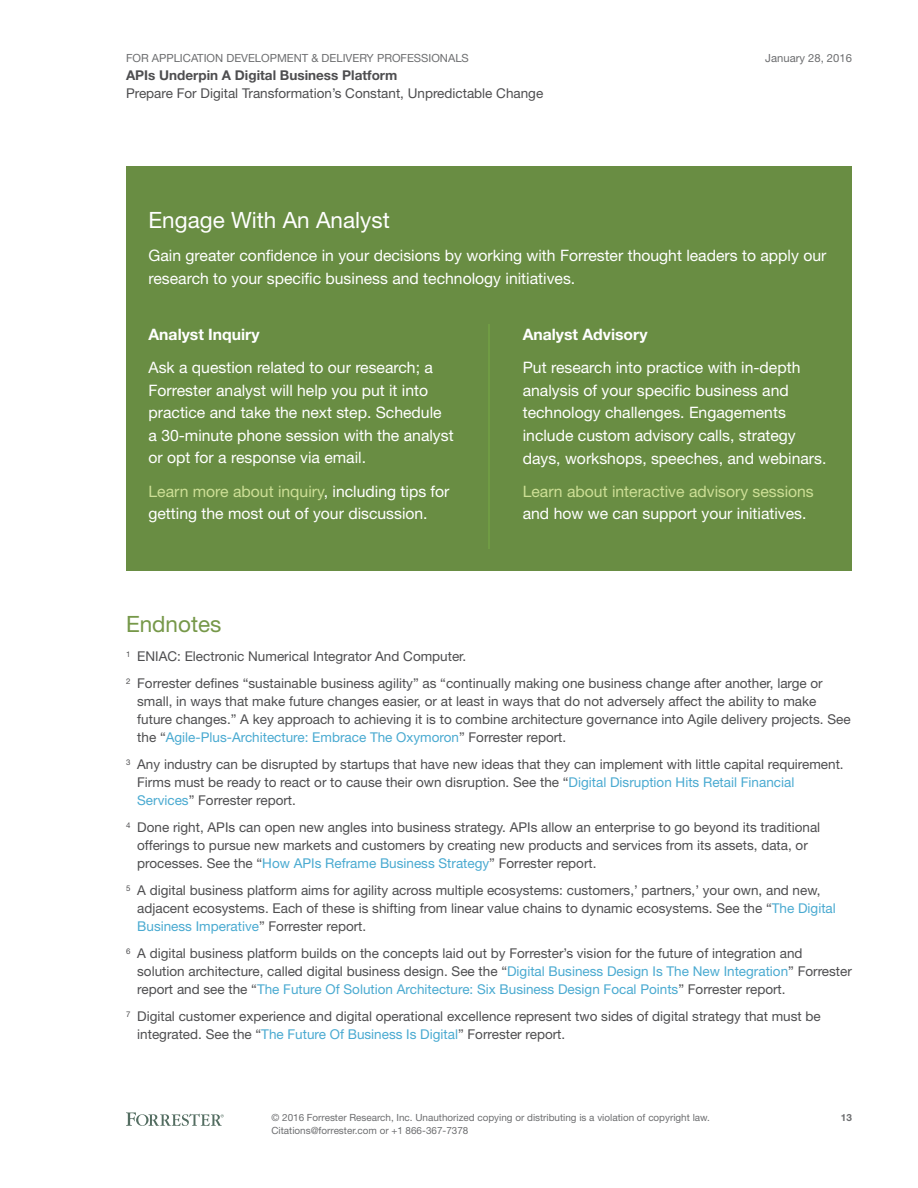
<style>
.page{position:relative;width:918px;height:1188px;background:#fff}
.page>*{position:absolute;margin:0;border:0;box-sizing:border-box;transform-origin:0 0}
.t1{font:22.5px "Helvetica Neue LT Std";color:#fff}
.t2{font:22.5px "Helvetica Neue LT Std";color:#769849}
.t3{font:15.75px/22.5px "Helvetica Neue LT Std";color:#fff}
.t4{font:15.75px "Helvetica Neue LT Std";color:#cddf96}
.t5{font:700 15.75px "Helvetica Neue LT Std";color:#fff}
.t6{font:13.5px/18px "Helvetica Neue LT Std";color:#4e4e50}
.t7{font:700 13.5px "Helvetica Neue LT Std";color:#4e4e50}
.t8{font:11.25px "Helvetica Neue LT Std";color:#6d6e70}
.t9{font:9.9px/12.8px "Helvetica Neue LT Std";color:#6d6e70}
.t10{font:700 9.9px "Helvetica Neue LT Std";color:#6d6e70}
.s1{color:#cddf96}
.s2{color:#4aaad1}
</style>
<div class="page">
<svg style="left:126px;top:1112px;width:98px;height:14px"></svg>
<div style="left:126px;top:166px;width:726px;height:406px;background:#698d43"></div>
<hr style="left:488px;top:324px;width:2px;height:225px;background:#73a145">
<p class="t8" style="left:126px;top:51px;width:344px">For Application Development &amp; Delivery Professionals</p>
<p class="t7" style="left:126px;top:67px;width:273px">APIs Underpin A Digital Business Platform</p>
<p class="t6" style="left:126px;top:84px;width:419px">Prepare For Digital Transformation’s Constant, Unpredictable Change</p>
<p class="t8" style="left:765px;top:51px;width:88px">January 28, 2016</p>
<h1 class="t1" style="left:148px;top:206px;width:243px">Engage With An Analyst</h1>
<p class="t3" style="left:148px;top:244px;width:679px">Gain greater confidence in your decisions by working with Forrester thought leaders to apply our research to your specific business and technology initiatives.</p>
<p class="t5" style="left:148px;top:324px;width:113px">Analyst Inquiry</p>
<p class="t3" style="left:148px;top:356px;width:307px">Ask a question related to our research; a Forrester analyst will help you put it into practice and take the next step. Schedule a 30-minute phone session with the analyst or opt for a response via email.</p>
<p class="t3" style="left:148px;top:480px;width:303px"><span class="s1">Learn more about inquiry</span>, including tips for getting the most out of your discussion.</p>
<p class="t5" style="left:523px;top:324px;width:126px">Analyst Advisory</p>
<p class="t3" style="left:523px;top:356px;width:305px">Put research into practice with in-depth analysis of your specific business and technology challenges. Engagements include custom advisory calls, strategy days, workshops, speeches, and webinars.</p>
<p class="t4" style="left:523px;top:482px;width:293px">Learn about interactive advisory sessions</p>
<p class="t3" style="left:523px;top:502px;width:285px">and how we can support your initiatives.</p>
<h1 class="t2" style="left:126px;top:611px;width:97px">Endnotes</h1>
<p class="t6" style="left:126px;top:643px;width:698px;line-height:27px"><sup>1</sup> ENIAC: Electronic Numerical Integrator And Computer.<br><sup>2</sup> Forrester defines “sustainable business agility” as “continually making one business change after another, large or</p>
<p class="t6" style="left:137px;top:692px;width:715px">small, in ways that make future changes easier, or at least in ways that do not adversely affect the ability to make future changes.” A key approach to achieving it is to combine architecture governance into Agile delivery projects. See the “<span class="s2">Agile-Plus-Architecture: Embrace The Oxymoron</span>” Forrester report.</p>
<p class="t6" style="left:137px;top:755px;width:708px;text-indent:-11px"><sup>3</sup> Any industry can be disrupted by startups that have new ideas that they can implement with little capital requirement.<br>Firms must be ready to react or to cause their own disruption. See the “<span class="s2">Digital Disruption Hits Retail Financial<br>Services</span>” Forrester report.</p>
<p class="t6" style="left:137px;top:818px;width:685px;text-indent:-11px"><sup>4</sup> Done right, APIs can open new angles into business strategy. APIs allow an enterprise to go beyond its traditional offerings to pursue new markets and customers by creating new products and services from its assets, data, or processes. See the “<span class="s2">How APIs Reframe Business Strategy</span>” Forrester report.</p>
<p class="t6" style="left:137px;top:881px;width:700px;text-indent:-11px"><sup>5</sup> A digital business platform aims for agility across multiple ecosystems: customers,’ partners,’ your own, and new, adjacent ecosystems. Each of these is shifting from linear value chains to dynamic ecosystems. See the “<span class="s2">The Digital<br>Business Imperative</span>” Forrester report.</p>
<p class="t6" style="left:137px;top:944px;width:716px;text-indent:-11px"><sup>6</sup> A digital business platform builds on the concepts laid out by Forrester’s vision for the future of integration and solution architecture, called digital business design. See the “<span class="s2">Digital Business Design Is The New Integration</span>” Forrester report and see the “<span class="s2">The Future Of Solution Architecture: Six Business Design Focal Points</span>” Forrester report.</p>
<p class="t6" style="left:137px;top:1007px;width:685px;text-indent:-11px"><sup>7</sup> Digital customer experience and digital operational excellence represent two sides of digital strategy that must be integrated. See the “<span class="s2">The Future Of Business Is Digital</span>” Forrester report.</p>
<p class="t9" style="left:272px;top:1111px;width:440px">© 2016 Forrester Research, I nc. Unauthorized copying or distributing is a violation of copyright law.<br>Citations@forrester.com or +1 866-367-7378</p>
<p class="t10" style="left:841px;top:1112px;width:13px">13</p>
</div>
